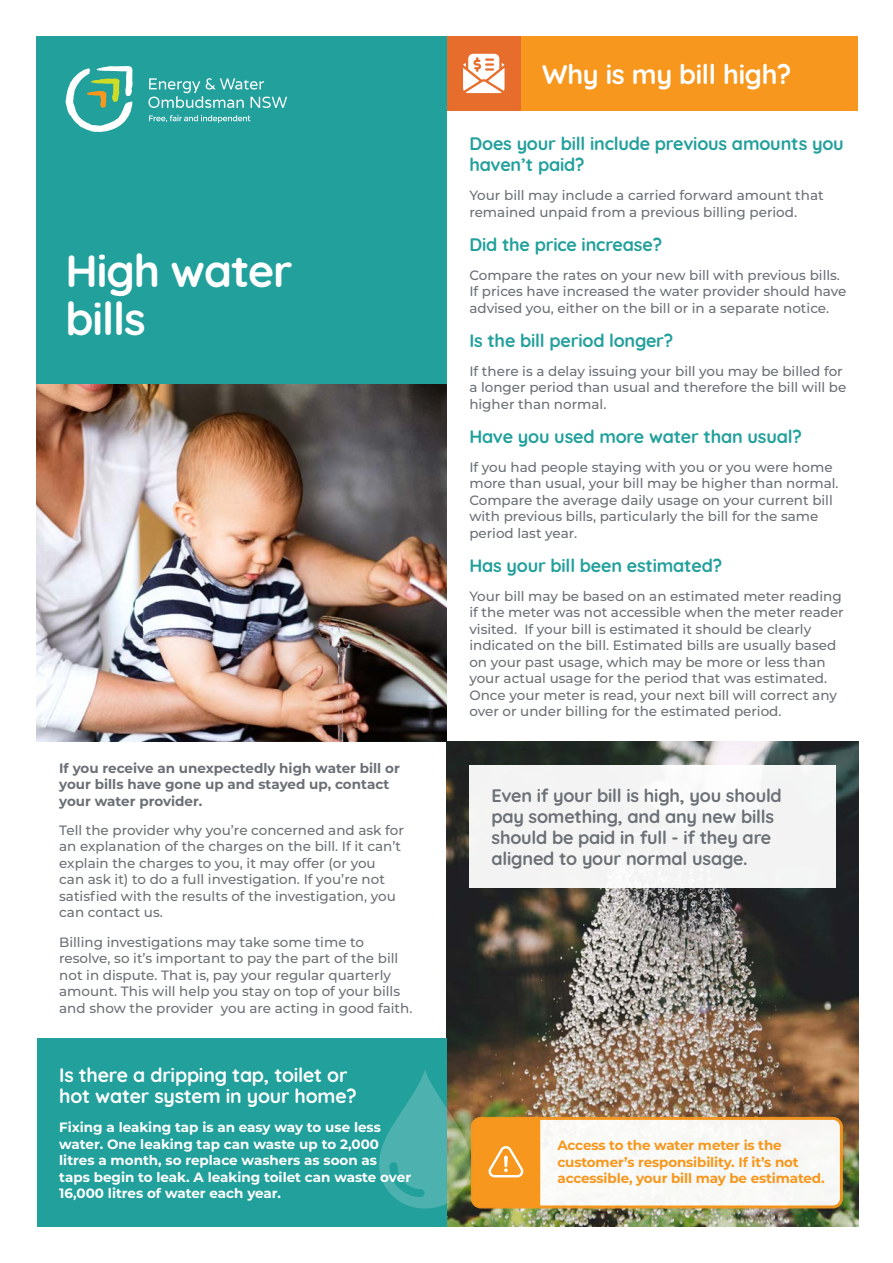
<style>
.page{position:relative;width:893px;height:1263px;background:#fff}
.page>*{position:absolute;margin:0;border:0;box-sizing:border-box;transform-origin:0 0}
._1_Main_White_Headin{font:700 45px "Quicksand";letter-spacing:-.025em;color:#fff}
._8_White_Header_-_18{font:700 27px "Quicksand";letter-spacing:-.01em;color:#fff}
._5_White_Header_-_12{font:700 19.5px/21px "Quicksand";letter-spacing:-.01em;color:#fff}
._4_Teal_Header_-_12p{font:700 18px/21px "Quicksand";letter-spacing:-.01em;color:#22a09c}
._4_Teal_Header_-_12p-2{font:700 18px/21px "Quicksand";letter-spacing:-.01em;color:#6b7076}
._7_Grey_Copy{font:500 13.5px/16.5px "Montserrat";color:#6b7076}
._9_White_Copy{font:700 13.5px/16.5px "Montserrat";color:#fff}
._7_Grey_Copy-2{font:700 13.5px/16.5px "Montserrat";color:#6b7076}
._10_Callout_Orange{font:700 13.5px/16.5px "Montserrat";letter-spacing:-.01em;color:#f7971d}
</style>
<div class="page">
<div style="left:447px;top:36px;width:411px;height:75px;background:#f7971d"></div>
<div style="left:446px;top:36px;width:75px;height:75px;background:#e76d2d"></div>
<div style="left:36px;top:36px;width:410px;height:349px;background:#22a09c"></div>
<img style="left:36px;top:385px;width:410px;height:356px">
<svg style="left:463px;top:54px;width:41px;height:39px"></svg>
<svg style="left:148px;top:78px;width:139px;height:30px"></svg>
<svg style="left:149px;top:115px;width:102px;height:8px"></svg>
<svg style="left:66px;top:66px;width:67px;height:66px"></svg>
<img style="left:446px;top:741px;width:412px;height:486px">
<div style="left:469px;top:765px;width:367px;height:122px;background:#f3f4f3"></div>
<div style="left:37px;top:1038px;width:409px;height:189px;background:#22a09c"></div>
<div style="left:472px;top:1118px;width:369px;height:89px;background:#f9f9f6;border-radius:9px"></div>
<div style="left:471px;top:1117px;width:372px;height:91px;border:3px solid #f7971d;border-radius:9px"></div>
<svg style="left:379px;top:1068px;width:161px;height:140px"></svg>
<p class="_1_Main_White_Headin" style="left:66px;top:234px;width:228px">High water</p>
<p class="_1_Main_White_Headin" style="left:66px;top:282px;width:82px">bills</p>
<p class="_7_Grey_Copy-2" style="left:59px;top:759px;width:342px">If you receive an unexpectedly high water bill or your bills have gone up and stayed up, contact your water provider.</p>
<p class="_7_Grey_Copy" style="left:59px;top:821px;width:346px">Tell the provider why you’re concerned and ask for an explanation of the charges on the bill. If it can’t explain the charges to you, it may offer (or you can ask it) to do a full investigation. If you’re not satisfied with the results of the investigation, you can contact us.</p>
<p class="_7_Grey_Copy" style="left:59px;top:933px;width:355px">Billing investigations may take some time to resolve, so it’s important to pay the part of the bill not in dispute. That is, pay your regular quarterly amount. This will help you stay on top of your bills and show the provider you are acting in good faith.</p>
<p class="_5_White_Header_-_12" style="left:59px;top:1063px;width:299px">Is there a dripping tap, toilet or hot water system in your home?</p>
<p class="_9_White_Copy" style="left:59px;top:1118px;width:353px">Fixing a leaking tap is an easy way to use less water. One leaking tap can waste up to 2,000 litres a month, so replace washers as soon as<br>taps begin to leak. A leaking toilet can waste over 16,000 litres of water each year.</p>
<p class="_8_White_Header_-_18" style="left:542px;top:52px;width:251px">Why is my bill high?</p>
<p class="_4_Teal_Header_-_12p" style="left:469px;top:132px;width:376px">Does your bill include previous amounts you haven’t paid?</p>
<p class="_7_Grey_Copy" style="left:469px;top:187px;width:356px">Your bill may include a carried forward amount that remained unpaid from a previous billing period.</p>
<p class="_4_Teal_Header_-_12p" style="left:469px;top:232px;width:194px">Did the price increase?</p>
<p class="_7_Grey_Copy" style="left:469px;top:266px;width:379px">Compare the rates on your new bill with previous bills.<br>If prices have increased the water provider should have advised you, either on the bill or in a separate notice.</p>
<p class="_4_Teal_Header_-_12p" style="left:469px;top:328px;width:206px">Is the bill period longer?</p>
<p class="_7_Grey_Copy" style="left:469px;top:362px;width:379px">If there is a delay issuing your bill you may be billed for a longer period than usual and therefore the bill will be higher than normal.</p>
<p class="_4_Teal_Header_-_12p" style="left:469px;top:424px;width:334px">Have you used more water than usual?</p>
<p class="_7_Grey_Copy" style="left:469px;top:458px;width:371px">If you had people staying with you or you were home more than usual, your bill may be higher than normal.<br>Compare the average daily usage on your current bill with previous bills, particularly the bill for the same period last year.</p>
<p class="_4_Teal_Header_-_12p" style="left:469px;top:553px;width:254px">Has your bill been estimated?</p>
<p class="_7_Grey_Copy" style="left:469px;top:587px;width:376px">Your bill may be based on an estimated meter reading if the meter was not accessible when the meter reader visited. If your bill is estimated it should be clearly indicated on the bill. Estimated bills are usually based on your past usage, which may be more or less than your actual usage for the period that was estimated.<br>Once your meter is read, your next bill will correct any over or under billing for the estimated period.</p>
<p class="_4_Teal_Header_-_12p-2" style="left:491px;top:784px;width:292px">Even if your bill is high, you should pay something, and any new bills should be paid in full - if they are aligned to your normal usage.</p>
<p class="_10_Callout_Orange" style="left:557px;top:1137px;width:269px">Access to the water meter is the customer’s responsibility. If it’s not accessible, your bill may be estimated.</p>
</div>
